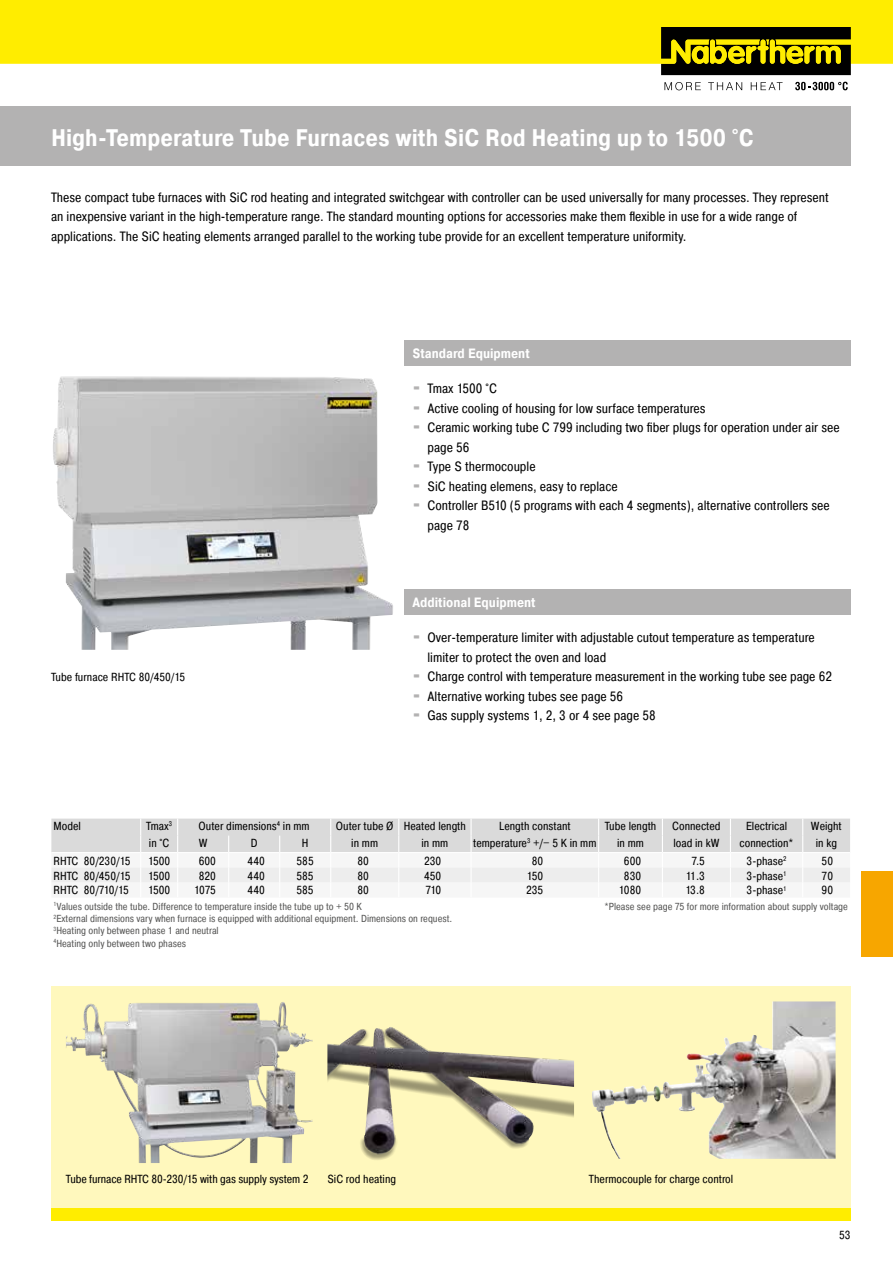
<style>
.page{position:relative;width:893px;height:1263px;background:#fff}
.page>*{position:absolute;margin:0;border:0;box-sizing:border-box;transform-origin:0 0}
.t1{font:700 24px "Pragmatica Cond A";color:#fff}
.t2{font:13.5px/19.5px "Pragmatica Cond A";color:#000}
.t3{font:700 13.5px "Pragmatica Cond A";color:#fff}
.t4{font:11.7px "Pragmatica Cond A";color:#000}
.t5{font:11.7px "Pragmatica Cond A";letter-spacing:-.03em;color:#000}
.t6{font:10.2px/12.3px "Pragmatica Cond A";color:#575756}
.s1{font-family:"Blackoak Std";color:#b3b2b2}
</style>
<div class="page">
<div style="left:51px;top:1208px;width:799px;height:12px;background:#ffed00"></div>
<svg style="left:51px;top:986px;width:799px;height:222px;background:#f0eab9"></svg>
<div style="left:861px;top:872px;width:32px;height:85px;background:#f7a600"></div>
<div style="left:0;top:106px;width:850px;height:60px;background:#b3b2b2"></div>
<img style="left:53px;top:376px;width:340px;height:274px">
<img style="left:327px;top:1026px;width:247px;height:136px">
<img style="left:65px;top:1002px;width:216px;height:161px">
<img style="left:609px;top:1001px;width:163px;height:92px">
<svg style="left:51px;top:819px;width:799px;height:64px"></svg>
<hr style="left:51px;top:852px;width:90px;height:1px;background:#fff">
<hr style="left:141px;top:852px;width:37px;height:1px;background:#fff">
<hr style="left:178px;top:852px;width:51px;height:1px;background:#fff">
<hr style="left:229px;top:852px;width:51px;height:1px;background:#fff">
<hr style="left:280px;top:852px;width:51px;height:1px;background:#fff">
<hr style="left:331px;top:852px;width:68px;height:1px;background:#fff">
<hr style="left:399px;top:852px;width:72px;height:1px;background:#fff">
<hr style="left:471px;top:852px;width:128px;height:1px;background:#fff">
<hr style="left:599px;top:852px;width:63px;height:1px;background:#fff">
<hr style="left:662px;top:852px;width:68px;height:1px;background:#fff">
<hr style="left:730px;top:852px;width:73px;height:1px;background:#fff">
<hr style="left:803px;top:852px;width:47px;height:1px;background:#fff">
<div style="left:404px;top:340px;width:446px;height:26px;background:#b3b2b2"></div>
<div style="left:404px;top:589px;width:446px;height:25px;background:#b3b2b2"></div>
<div style="left:1px;top:0;width:892px;height:64px;background:#ffed00"></div>
<svg style="left:664px;top:82px;width:37px;height:8px"></svg>
<svg style="left:708px;top:82px;width:34px;height:8px"></svg>
<svg style="left:751px;top:82px;width:32px;height:8px"></svg>
<svg style="left:795px;top:82px;width:53px;height:8px"></svg>
<svg style="left:661px;top:27px;width:190px;height:48px;background:#504b00"></svg>
<svg style="left:0;top:0;width:1px;height:64px"></svg>
<h1 class="t1" style="left:51px;top:123px;width:704px">High-Temperature Tube Furnaces with SiC Rod Heating up to 1500 °C</h1>
<p class="t2" style="left:51px;top:187px;width:779px">These compact tube furnaces with SiC rod heating and integrated switchgear with controller can be used universally for many processes. They represent an inexpensive variant in the high-temperature range. The standard mounting options for accessories make them flexible in use for a wide range of applications. The SiC heating elements arranged parallel to the working tube provide for an excellent temperature uniformity.</p>
<p class="t4" style="left:51px;top:669px;width:136px">Tube furnace RHTC 80/450/15</p>
<p class="t3" style="left:412px;top:345px;width:119px">Standard Equipment</p>
<p class="t2" style="left:412px;top:379px;width:86px"><span class="s1">·</span> Tmax 1500 °C</p>
<p class="t2" style="left:412px;top:398px;width:295px"><span class="s1">·</span> Active cooling of housing for low surface temperatures</p>
<p class="t2" style="left:412px;top:418px;width:429px"><span class="s1">·</span> Ceramic working tube C 799 including two fiber plugs for operation under air see</p>
<p class="t2" style="left:427px;top:437px;width:43px">page 56</p>
<p class="t2" style="left:412px;top:457px;width:125px"><span class="s1">·</span> Type S thermocouple</p>
<p class="t2" style="left:412px;top:476px;width:207px"><span class="s1">·</span> SiC heating elemens, easy to replace</p>
<p class="t2" style="left:412px;top:496px;width:419px"><span class="s1">·</span> Controller B510 (5 programs with each 4 segments), alternative controllers see</p>
<p class="t2" style="left:427px;top:515px;width:43px">page 78</p>
<p class="t3" style="left:412px;top:594px;width:125px">Additional Equipment</p>
<p class="t2" style="left:412px;top:628px;width:404px"><span class="s1">·</span> Over-temperature limiter with adjustable cutout temperature as temperature</p>
<p class="t2" style="left:427px;top:647px;width:180px">limiter to protect the oven and load</p>
<p class="t2" style="left:412px;top:667px;width:421px"><span class="s1">·</span> Charge control with temperature measurement in the working tube see page 62</p>
<p class="t2" style="left:412px;top:686px;width:212px"><span class="s1">·</span> Alternative working tubes see page 56</p>
<p class="t2" style="left:412px;top:706px;width:245px"><span class="s1">·</span> Gas supply systems 1, 2, 3 or 4 see page 58</p>
<p class="t4" style="left:54px;top:819px;width:29px">Model</p>
<p class="t4" style="left:146px;top:819px;width:28px">Tmax<sup>3</sup></p>
<p class="t4" style="left:199px;top:819px;width:113px">Outer dimensions<sup>4</sup> in mm</p>
<p class="t4" style="left:336px;top:819px;width:132px">Outer tube Ø Heated length</p>
<p class="t4" style="left:499px;top:819px;width:73px">Length constant</p>
<p class="t4" style="left:605px;top:819px;width:53px">Tube length</p>
<p class="t4" style="left:672px;top:819px;width:50px">Connected</p>
<p class="t4" style="left:746px;top:819px;width:43px">Electrical</p>
<p class="t4" style="left:811px;top:819px;width:32px">Weight</p>
<p class="t4" style="left:149px;top:836px;width:22px">in °C</p>
<p class="t4" style="left:199px;top:836px;width:10px">W</p>
<p class="t4" style="left:251px;top:836px;width:8px">D</p>
<p class="t4" style="left:302px;top:836px;width:8px">H</p>
<p class="t4" style="left:351px;top:836px;width:28px">in mm</p>
<p class="t4" style="left:421px;top:836px;width:28px">in mm</p>
<p class="t4" style="left:473px;top:836px;width:125px">temperature<sup>3</sup> +/− 5 K in mm</p>
<p class="t4" style="left:617px;top:836px;width:28px">in mm</p>
<p class="t4" style="left:673px;top:836px;width:48px">load in kW</p>
<p class="t4" style="left:740px;top:836px;width:55px">connection*</p>
<p class="t4" style="left:816px;top:836px;width:23px">in kg</p>
<p class="t4" style="left:54px;top:853px;width:78px">RHTC 80/230/15</p>
<p class="t4" style="left:148px;top:853px;width:24px">1500</p>
<p class="t4" style="left:199px;top:853px;width:19px">600</p>
<p class="t4" style="left:248px;top:853px;width:19px">440</p>
<p class="t4" style="left:297px;top:853px;width:19px">585</p>
<p class="t4" style="left:358px;top:853px;width:13px">80</p>
<p class="t4" style="left:424px;top:853px;width:19px">230</p>
<p class="t4" style="left:532px;top:853px;width:13px">80</p>
<p class="t4" style="left:624px;top:853px;width:19px">600</p>
<p class="t4" style="left:691px;top:853px;width:15px">7.5</p>
<p class="t4" style="left:747px;top:853px;width:41px">3-phase<sup>2</sup></p>
<p class="t4" style="left:822px;top:853px;width:13px">50</p>
<p class="t4" style="left:54px;top:868px;width:78px">RHTC 80/450/15</p>
<p class="t4" style="left:148px;top:868px;width:24px">1500</p>
<p class="t4" style="left:199px;top:868px;width:19px">820</p>
<p class="t4" style="left:248px;top:868px;width:19px">440</p>
<p class="t4" style="left:296px;top:868px;width:19px">585</p>
<p class="t4" style="left:357px;top:868px;width:13px">80</p>
<p class="t4" style="left:424px;top:868px;width:19px">450</p>
<p class="t4" style="left:527px;top:868px;width:18px">150</p>
<p class="t4" style="left:624px;top:868px;width:19px">830</p>
<p class="t4" style="left:686px;top:868px;width:21px">11.3</p>
<p class="t4" style="left:747px;top:868px;width:41px">3-phase<sup>1</sup></p>
<p class="t4" style="left:822px;top:868px;width:13px">70</p>
<p class="t5" style="left:54px;top:883px;width:77px">RHTC 80/710/15</p>
<p class="t4" style="left:148px;top:883px;width:24px">1500</p>
<p class="t4" style="left:194px;top:883px;width:23px">1075</p>
<p class="t4" style="left:248px;top:883px;width:19px">440</p>
<p class="t4" style="left:296px;top:883px;width:19px">585</p>
<p class="t4" style="left:357px;top:883px;width:13px">80</p>
<p class="t4" style="left:426px;top:883px;width:17px">710</p>
<p class="t4" style="left:526px;top:883px;width:19px">235</p>
<p class="t4" style="left:619px;top:883px;width:24px">1080</p>
<p class="t4" style="left:685px;top:883px;width:21px">13.8</p>
<p class="t4" style="left:747px;top:883px;width:41px">3-phase<sup>1</sup></p>
<p class="t4" style="left:822px;top:883px;width:13px">90</p>
<p class="t6" style="left:54px;top:900px;width:310px"><sup>1</sup>Values outside the tube. Difference to temperature inside the tube up to + 50 K</p>
<p class="t6" style="left:604px;top:900px;width:245px">*Please see page 75 for more information about supply voltage</p>
<p class="t6" style="left:54px;top:912px;width:400px"><sup>2</sup>External dimensions vary when furnace is equipped with additional equipment. Dimensions on request.<br><sup>3</sup>Heating only between phase 1 and neutral<br><sup>4</sup>Heating only between two phases</p>
<p class="t4" style="left:66px;top:1171px;width:244px">Tube furnace RHTC 80-230/15 with gas supply system 2</p>
<p class="t4" style="left:327px;top:1171px;width:70px">SiC rod heating</p>
<p class="t4" style="left:589px;top:1171px;width:146px">Thermocouple for charge control</p>
<p class="t4" style="left:839px;top:1228px;width:13px">53</p>
</div>
